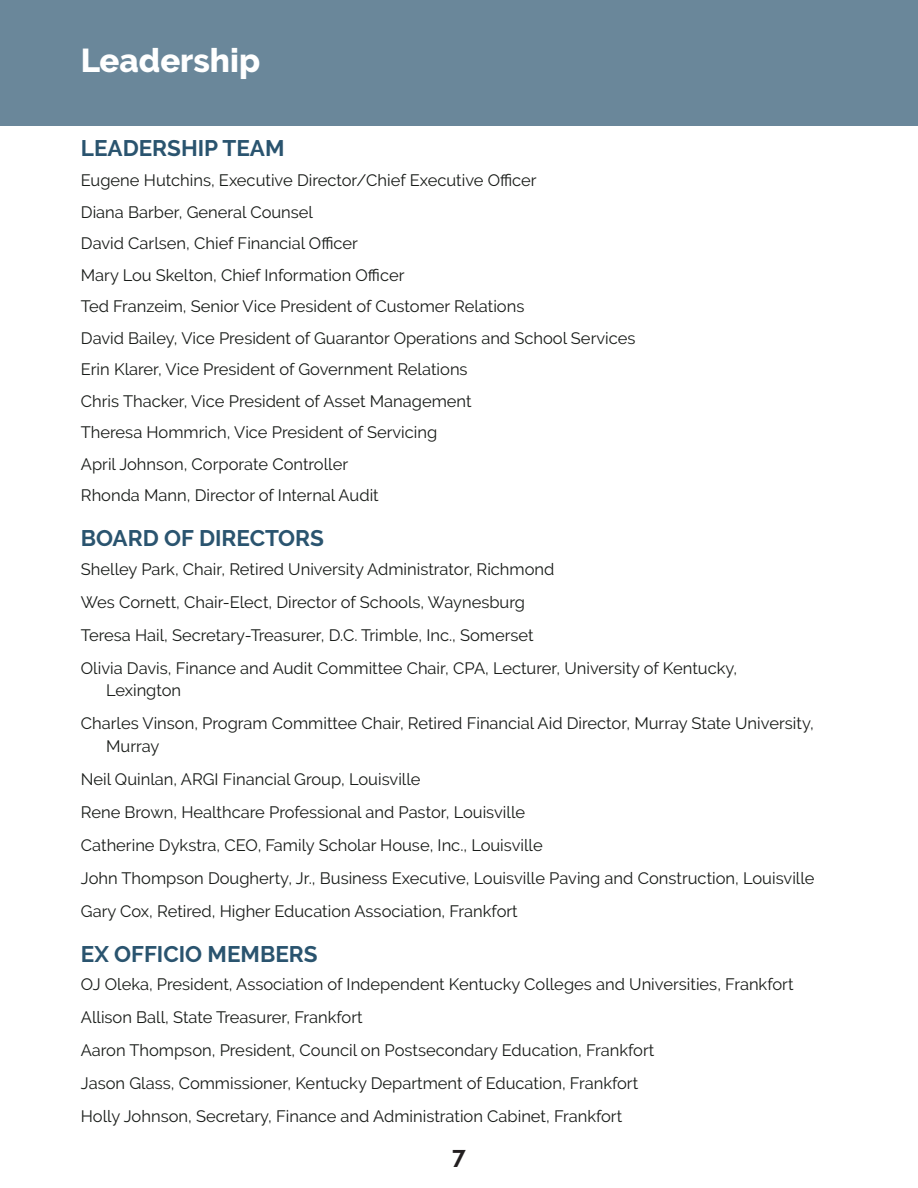
<style>
.page{position:relative;width:918px;height:1188px;background:#fff}
.page>*{position:absolute;margin:0;border:0;box-sizing:border-box;transform-origin:0 0}
.Section_Header{font:800 33px "Raleway";color:#fff}
.t1{font:700 24px "Raleway";color:#231f20}
.Sub_heading{font:700 22.5px "Raleway";color:#2a546f}
.t2{font:16.5px/22.5px "Raleway";color:#181b18}
</style>
<div class="page">
<hr style="left:0;top:0;width:1px;height:126px;background:#2a546f">
<div style="left:1px;top:0;width:917px;height:126px;background:#6a879a"></div>
<p class="Section_Header" style="left:81px;top:42px;width:181px">Leadership</p>
<p class="Sub_heading" style="left:81px;top:135px;width:205px">LEADERSHIP TEAM</p>
<p class="t2" style="left:81px;top:169px;width:457px">Eugene Hutchins, Executive Director/Chief Executive Officer</p>
<p class="t2" style="left:81px;top:201px;width:234px">Diana Barber, General Counsel</p>
<p class="t2" style="left:81px;top:232px;width:279px">David Carlsen, Chief Financial Officer</p>
<p class="t2" style="left:81px;top:264px;width:325px">Mary Lou Skelton, Chief Information Officer</p>
<p class="t2" style="left:81px;top:295px;width:445px">Ted Franzeim, Senior Vice President of Customer Relations</p>
<p class="t2" style="left:81px;top:327px;width:556px">David Bailey, Vice President of Guarantor Operations and School Services</p>
<p class="t2" style="left:81px;top:358px;width:388px">Erin Klarer, Vice President of Government Relations</p>
<p class="t2" style="left:81px;top:390px;width:392px">Chris Thacker, Vice President of Asset Management</p>
<p class="t2" style="left:81px;top:421px;width:358px">Theresa Hommrich, Vice President of Servicing</p>
<p class="t2" style="left:81px;top:453px;width:269px">April Johnson, Corporate Controller</p>
<p class="t2" style="left:81px;top:484px;width:299px">Rhonda Mann, Director of Internal Audit</p>
<p class="Sub_heading" style="left:81px;top:525px;width:245px">BOARD OF DIRECTORS</p>
<p class="t2" style="left:81px;top:558px;width:475px">Shelley Park, Chair, Retired University Administrator, Richmond</p>
<p class="t2" style="left:81px;top:591px;width:446px">Wes Cornett, Chair-Elect, Director of Schools, Waynesburg</p>
<p class="t2" style="left:81px;top:624px;width:454px">Teresa Hail, Secretary-Treasurer, D.C. Trimble, Inc., Somerset</p>
<p class="t2" style="left:106px;top:657px;width:633px;text-indent:-25px">Olivia Davis, Finance and Audit Committee Chair, CPA, Lecturer, University of Kentucky,<br>Lexington</p>
<p class="t2" style="left:106px;top:712px;width:709px;text-indent:-25px">Charles Vinson, Program Committee Chair, Retired Financial Aid Director, Murray State University,<br>Murray</p>
<p class="t2" style="left:81px;top:768px;width:341px">Neil Quinlan, ARGI Financial Group, Louisville</p>
<p class="t2" style="left:81px;top:801px;width:446px">Rene Brown, Healthcare Professional and Pastor, Louisville</p>
<p class="t2" style="left:81px;top:834px;width:463px">Catherine Dykstra, CEO, Family Scholar House, Inc., Louisville</p>
<p class="t2" style="left:81px;top:867px;width:735px">John Thompson Dougherty, Jr., Business Executive, Louisville Paving and Construction, Louisville</p>
<p class="t2" style="left:81px;top:900px;width:438px">Gary Cox, Retired, Higher Education Association, Frankfort</p>
<p class="Sub_heading" style="left:81px;top:941px;width:238px">EX OFFICIO MEMBERS</p>
<p class="t2" style="left:81px;top:973px;width:714px">OJ Oleka, President, Association of Independent Kentucky Colleges and Universities, Frankfort</p>
<p class="t2" style="left:81px;top:1006px;width:283px">Allison Ball, State Treasurer, Frankfort</p>
<p class="t2" style="left:81px;top:1039px;width:575px">Aaron Thompson, President, Council on Postsecondary Education, Frankfort</p>
<p class="t2" style="left:81px;top:1072px;width:559px">Jason Glass, Commissioner, Kentucky Department of Education, Frankfort</p>
<p class="t2" style="left:81px;top:1105px;width:543px">Holly Johnson, Secretary, Finance and Administration Cabinet, Frankfort</p>
<h2 class="t1" style="left:452px;top:1145px;width:15px">7</h2>
</div>
